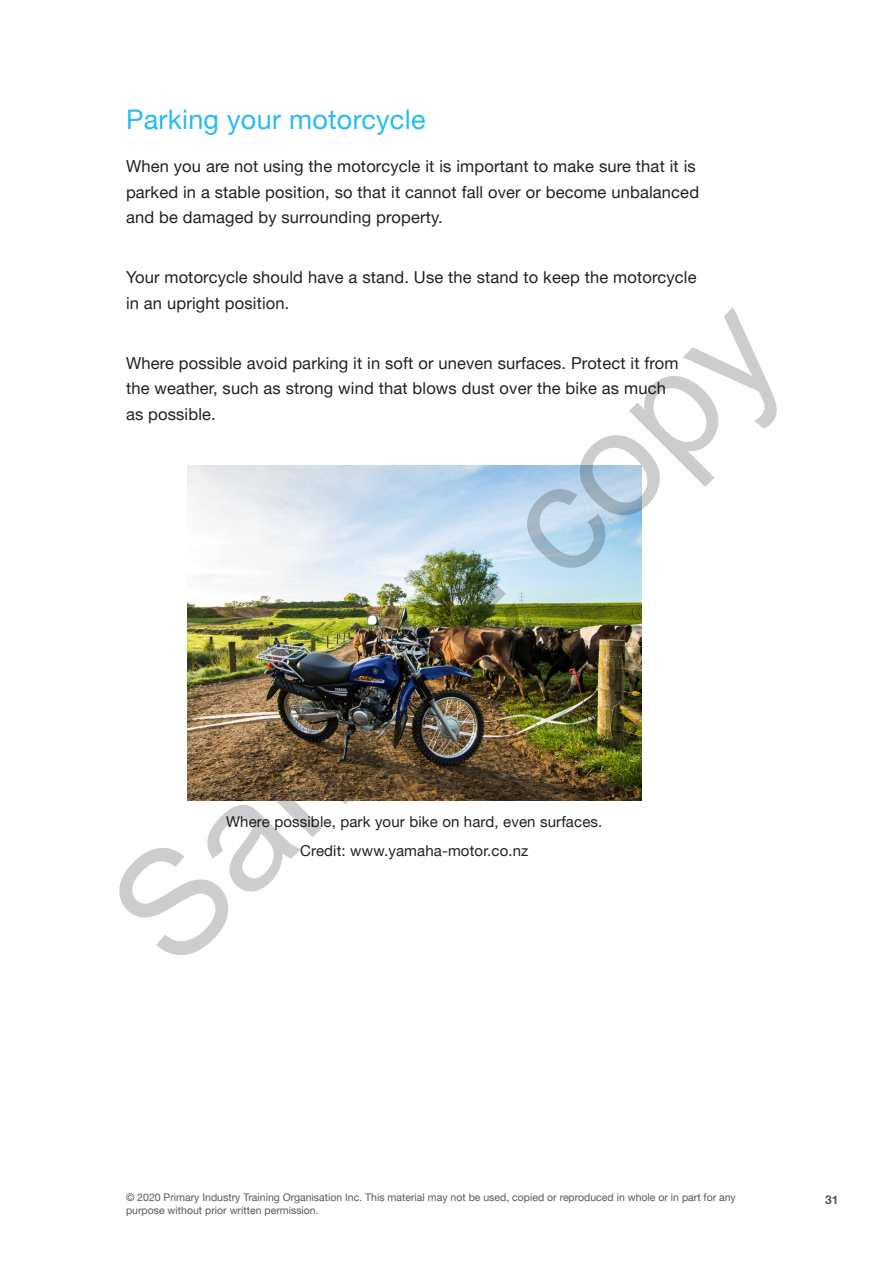
<style>
.page{position:relative;width:893px;height:1263px;background:#fff}
.page>*{position:absolute;margin:0;border:0;box-sizing:border-box;transform-origin:0 0}
.t1{font:150px "Arial";color:rgb(0 0 0/.2)}
.t2{font:27px "Helvetica Neue";letter-spacing:.01em;color:#25bdef}
.t3{font:16.5px/25.5px "Helvetica Neue";letter-spacing:.01em;color:#231f20}
.t4{font:15px/28.5px "Helvetica Neue";letter-spacing:.01em;color:#231f20;text-align:center}
.t5{font:700 12px "Helvetica Neue LT";color:#57585a}
.t6{font:10.5px/13.5px "Helvetica Neue";color:#57585a}
</style>
<div class="page">
<img style="left:187px;top:466px;width:454px;height:334px">
<h2 class="t2" style="left:126px;top:104px;width:301px">Parking your motorcycle</h2>
<p class="t3" style="left:126px;top:153px;width:575px">When you are not using the motorcycle it is important to make sure that it is parked in a stable position, so that it cannot fall over or become unbalanced and be damaged by surrounding property.</p>
<p class="t3" style="left:126px;top:264px;width:572px">Your motorcycle should have a stand. Use the stand to keep the motorcycle in an upright position.</p>
<h1 class="t1" style="left:66px;top:864px;width:869px;rotate:-45deg">Sample copy</h1>
<p class="t3" style="left:126px;top:350px;width:554px">Where possible avoid parking it in soft or uneven surfaces. Protect it from the weather, such as strong wind that blows dust over the bike as much as possible.</p>
<p class="t4" style="left:226px;top:807px;width:378px">Where possible, park your bike on hard, even surfaces.<br>Credit: www.yamaha-motor.co.nz</p>
<p class="t6" style="left:126px;top:1190px;width:611px">© 2020 Primary Industry Training Organisation Inc. This material may not be used, copied or reproduced in whole or in part for any purpose without prior written permission.</p>
<p class="t5" style="left:825px;top:1192px;width:15px">31</p>
</div>
